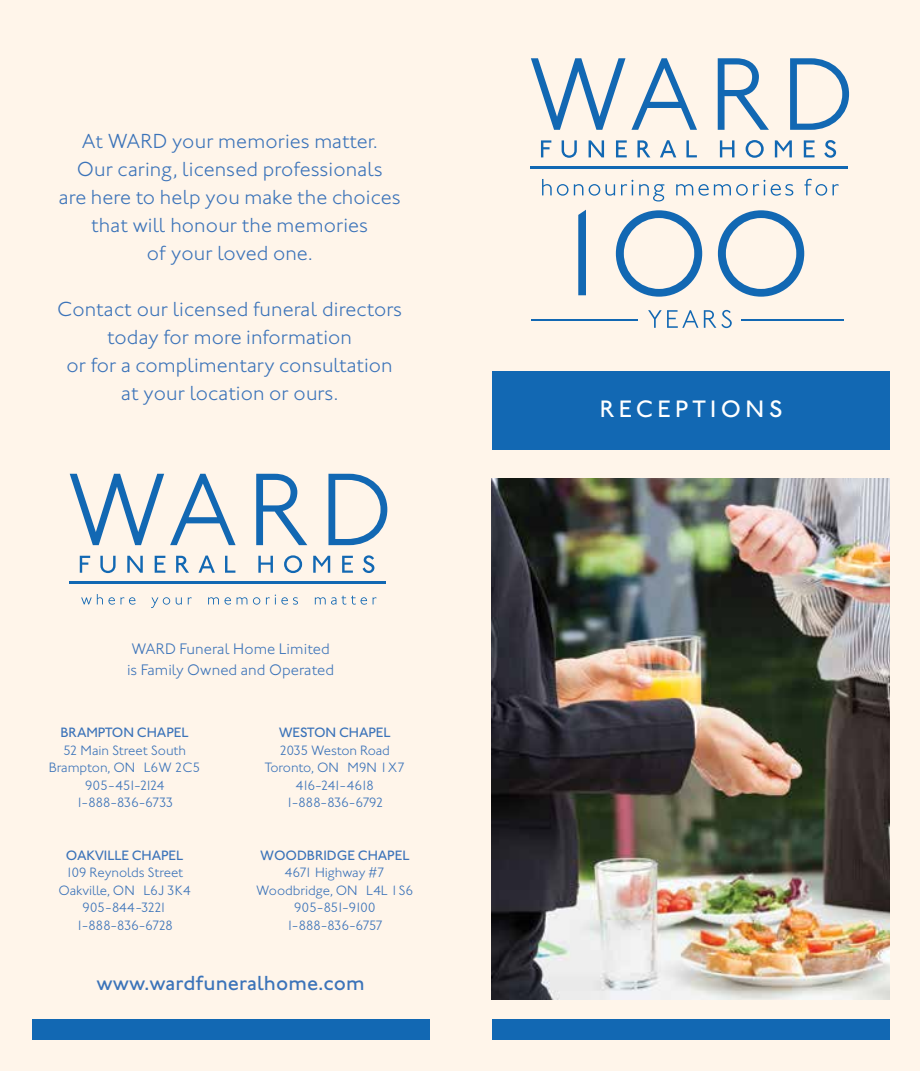
<style>
.page{position:relative;width:920px;height:1071px;background:#fff5ea}
.page>*{position:absolute;margin:0;border:0;box-sizing:border-box;transform-origin:0 0}
.t1{font:500 24.5px "Johnston ITC";letter-spacing:.18em;color:#fff}
.t2{font:300 21px/28px "Johnston ITC";letter-spacing:.005em;color:#3b73b9;text-align:center}
.t3{font:500 21px "Johnston ITC";letter-spacing:.005em;color:#3b73b9}
.t4{font:300 15.75px/21px "Johnston ITC";letter-spacing:.005em;color:#3b73b9}
.t5{font:300 14px/17.5px "Johnston ITC";letter-spacing:-.02em;color:#3b73b9;text-align:center}
.t6{font:500 14px "Johnston ITC";letter-spacing:-.005em;color:#3b73b9}
</style>
<div class="page">
<div style="left:492px;top:1019px;width:398px;height:21px;background:#1268b3"></div>
<div style="left:32px;top:1019px;width:397px;height:21px;background:#1268b3"></div>
<svg style="left:70px;top:474px;width:94px;height:71px"></svg>
<svg style="left:170px;top:474px;width:66px;height:71px"></svg>
<svg style="left:256px;top:474px;width:51px;height:71px"></svg>
<svg style="left:328px;top:474px;width:59px;height:71px"></svg>
<hr style="left:69px;top:581px;width:317px;height:2px;background:#1268b3">
<svg style="left:81px;top:594px;width:54px;height:11px"></svg>
<svg style="left:151px;top:597px;width:19px;height:11px"></svg>
<svg style="left:176px;top:597px;width:6px;height:8px"></svg>
<svg style="left:188px;top:597px;width:4px;height:7px"></svg>
<svg style="left:208px;top:597px;width:23px;height:8px"></svg>
<svg style="left:237px;top:597px;width:10px;height:7px"></svg>
<svg style="left:253px;top:597px;width:7px;height:8px"></svg>
<svg style="left:266px;top:594px;width:32px;height:11px"></svg>
<svg style="left:315px;top:596px;width:52px;height:9px"></svg>
<svg style="left:80px;top:556px;width:10px;height:17px"></svg>
<svg style="left:100px;top:556px;width:16px;height:17px"></svg>
<svg style="left:127px;top:556px;width:16px;height:17px"></svg>
<svg style="left:155px;top:556px;width:10px;height:17px"></svg>
<svg style="left:176px;top:556px;width:13px;height:17px"></svg>
<svg style="left:198px;top:556px;width:17px;height:17px"></svg>
<svg style="left:225px;top:556px;width:10px;height:17px"></svg>
<svg style="left:258px;top:556px;width:15px;height:17px"></svg>
<svg style="left:284px;top:555px;width:18px;height:18px"></svg>
<svg style="left:313px;top:556px;width:17px;height:17px"></svg>
<svg style="left:342px;top:556px;width:11px;height:17px"></svg>
<svg style="left:362px;top:555px;width:12px;height:18px"></svg>
<div style="left:492px;top:371px;width:398px;height:79px;background:#1268b3"></div>
<img style="left:492px;top:479px;width:398px;height:520px">
<svg style="left:531px;top:58px;width:94px;height:72px"></svg>
<svg style="left:631px;top:58px;width:66px;height:72px"></svg>
<svg style="left:718px;top:58px;width:51px;height:72px"></svg>
<svg style="left:790px;top:58px;width:59px;height:72px"></svg>
<hr style="left:530px;top:166px;width:317px;height:2px;background:#1268b3">
<svg style="left:541px;top:140px;width:10px;height:17px"></svg>
<svg style="left:561px;top:140px;width:16px;height:18px"></svg>
<svg style="left:588px;top:140px;width:16px;height:17px"></svg>
<svg style="left:616px;top:140px;width:11px;height:17px"></svg>
<svg style="left:637px;top:140px;width:13px;height:17px"></svg>
<svg style="left:660px;top:140px;width:16px;height:17px"></svg>
<svg style="left:686px;top:140px;width:11px;height:17px"></svg>
<svg style="left:720px;top:140px;width:14px;height:17px"></svg>
<svg style="left:745px;top:140px;width:19px;height:18px"></svg>
<svg style="left:775px;top:140px;width:17px;height:17px"></svg>
<svg style="left:804px;top:140px;width:10px;height:17px"></svg>
<svg style="left:824px;top:140px;width:12px;height:18px"></svg>
<svg style="left:578px;top:210px;width:8px;height:85px"></svg>
<svg style="left:616px;top:210px;width:86px;height:87px"></svg>
<svg style="left:718px;top:210px;width:86px;height:87px"></svg>
<svg style="left:648px;top:310px;width:50px;height:18px"></svg>
<svg style="left:704px;top:310px;width:28px;height:18px"></svg>
<hr style="left:531px;top:319px;width:106px;height:2px;background:#1268b3">
<hr style="left:741px;top:319px;width:103px;height:2px;background:#1268b3">
<svg style="left:542px;top:179px;width:26px;height:17px"></svg>
<svg style="left:574px;top:184px;width:41px;height:12px"></svg>
<svg style="left:621px;top:180px;width:43px;height:22px"></svg>
<svg style="left:676px;top:180px;width:117px;height:16px"></svg>
<svg style="left:804px;top:179px;width:34px;height:17px"></svg>
<p class="t2" style="left:59px;top:127px;width:343px">At WARD your memories matter.<br>Our caring, licensed professionals<br>are here to help you make the choices that will honour the memories<br>of your loved one.</p>
<p class="t2" style="left:57px;top:295px;width:346px">Contact our licensed funeral directors today for more information<br>or for a complimentary consultation at your location or ours.</p>
<p class="t4" style="left:127px;top:638px;width:209px">WARD Funeral Home Limited is Family Owned and Operated</p>
<p class="t6" style="left:60px;top:724px;width:130px">BRAMPTON CHAPEL</p>
<p class="t5" style="left:49px;top:741px;width:153px">52 Main Street South<br>Brampton, ON L6W 2C5<br>905-451-2124<br>1-888-836-6733</p>
<p class="t6" style="left:66px;top:847px;width:119px">OAKVILLE CHAPEL</p>
<p class="t5" style="left:58px;top:864px;width:134px">109 Reynolds Street<br>Oakville, ON L6J 3K4<br>905-844-3221<br>1-888-836-6728</p>
<p class="t6" style="left:279px;top:724px;width:113px">WESTON CHAPEL</p>
<p class="t5" style="left:264px;top:741px;width:142px">2035 Weston Road<br>Toronto, ON M9N 1X7<br>416-241-4618<br>1-888-836-6792</p>
<p class="t6" style="left:260px;top:847px;width:151px">WOODBRIDGE CHAPEL</p>
<p class="t5" style="left:256px;top:864px;width:159px">4671 Highway #7<br>Woodbridge, ON L4L 1S6<br>905-851-9100<br>1-888-836-6757</p>
<p class="t3" style="left:96px;top:970px;width:270px">www.wardfuneralhome.com</p>
<p class="t1" style="left:600px;top:394px;width:184px">RECEPTIONS</p>
</div>
